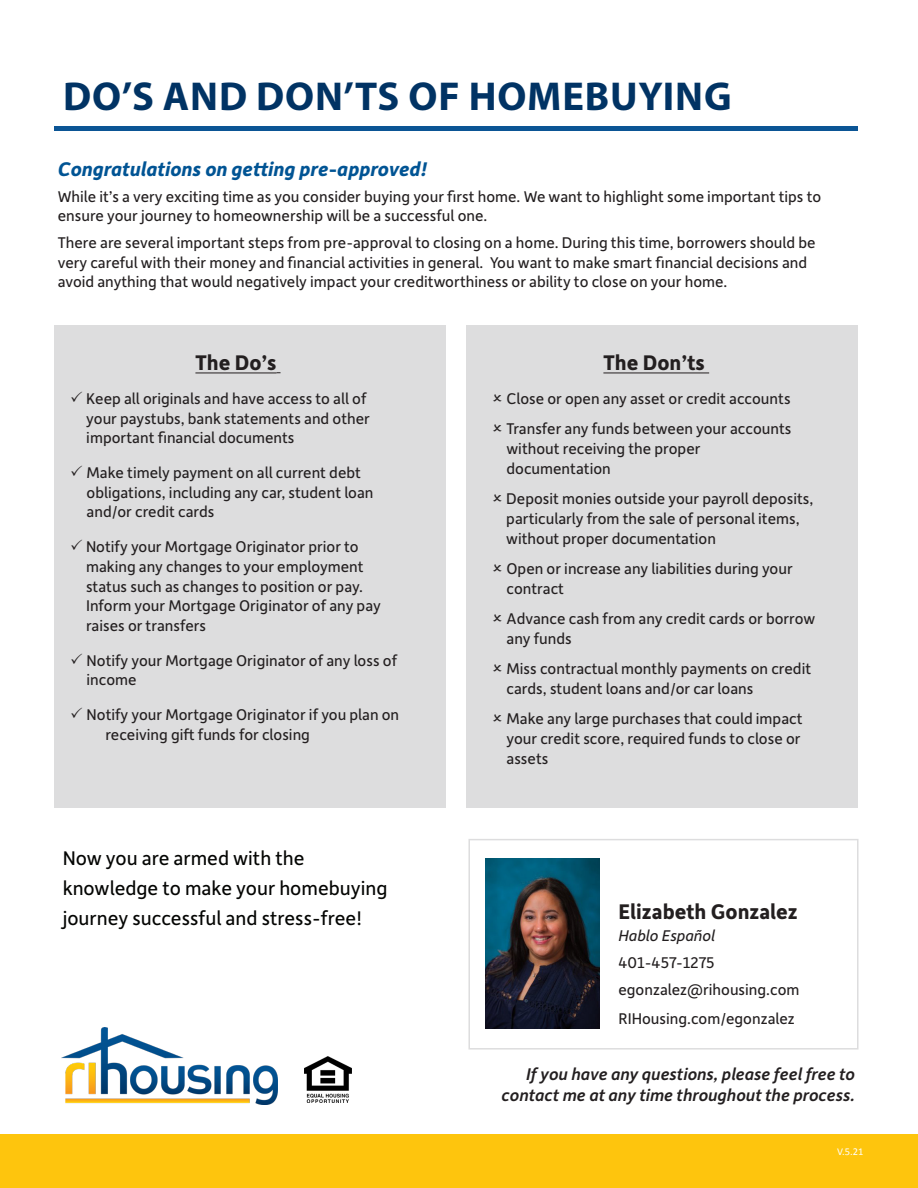
<style>
.page{position:relative;width:918px;height:1188px;background:#fff}
.page>*{position:absolute;margin:0;border:0;box-sizing:border-box;transform-origin:0 0}
.t1{font:700 40.5px "Myriad Pro";letter-spacing:.02em;color:#013364}
.t2{font:700 22.5px "Depot New";color:#231f20}
.t3{font:21px/30px "Depot New";color:#040503}
.t4{font:italic 700 21px "Depot New";color:#015494}
.t5{font:italic 500 18px/21.6px "Depot New";color:#231f20;text-align:right}
.t6{font:16.5px/19.8px "Depot New";color:#231f20}
.t7{font:italic 16.5px "Depot New";color:#231f20}
.step_body{font:10.5px "Calibri";color:#fff}
</style>
<div class="page">
<div style="left:466px;top:325px;width:391px;height:483px;background:#ddddde"></div>
<div style="left:54px;top:325px;width:392px;height:483px;background:#ddddde"></div>
<img style="left:62px;top:1027px;width:216px;height:77px">
<hr style="left:54px;top:127px;width:803px;height:4px;background:#0b5595">
<hr style="left:195px;top:373px;width:82px;height:1px;background:#231f20">
<hr style="left:603px;top:373px;width:106px;height:1px;background:#231f20">
<div style="left:0;top:1134px;width:918px;height:54px;background:#fec50d"></div>
<img style="left:304px;top:1057px;width:48px;height:45px">
<div style="left:468px;top:839px;width:391px;height:211px;border:2px solid #ddddde"></div>
<img style="left:485px;top:858px;width:114px;height:171px">
<p class="t1" style="left:63px;top:70px;width:670px">DO’S AND DON’TS OF HOMEBUYING</p>
<p class="t4" style="left:58px;top:155px;width:371px">Congratulations on getting pre-approved!</p>
<p class="t6" style="left:58px;top:185px;width:765px">While it’s a very exciting time as you consider buying your first home. We want to highlight some important tips to ensure your journey to homeownership will be a successful one.</p>
<p class="t6" style="left:58px;top:232px;width:759px">There are several important steps from pre-approval to closing on a home. During this time, borrowers should be very careful with their money and financial activities in general. You want to make smart financial decisions and avoid anything that would negatively impact your creditworthiness or ability to close on your home.</p>
<p class="t2" style="left:195px;top:348px;width:83px">The Do’s</p>
<p class="t6" style="left:86px;top:388px;width:285px">Keep all originals and have access to all of your paystubs, bank statements and other important financial documents</p>
<p class="t6" style="left:87px;top:462px;width:289px">Make timely payment on all current debt obligations, including any car, student loan and/or credit cards</p>
<p class="t6" style="left:86px;top:536px;width:296px">Notify your Mortgage Originator prior to making any changes to your employment status such as changes to position or pay.<br>Inform your Mortgage Originator of any pay raises or transfers</p>
<p class="t6" style="left:87px;top:650px;width:312px">Notify your Mortgage Originator of any loss of income</p>
<p class="t6" style="left:105px;top:704px;width:295px;text-indent:-19px">Notify your Mortgage Originator if you plan on receiving gift funds for closing</p>
<p class="t3" style="left:63px;top:842px;width:326px">Now you are armed with the knowledge to make your homebuying journey successful and stress-free!</p>
<p class="t2" style="left:603px;top:348px;width:103px">The Don’ts</p>
<p class="t6" style="left:507px;top:388px;width:286px">Close or open any asset or credit accounts</p>
<p class="t6" style="left:507px;top:418px;width:286px">Transfer any funds between your accounts without receiving the proper documentation</p>
<p class="t6" style="left:506px;top:488px;width:309px">Deposit monies outside your payroll deposits, particularly from the sale of personal items, without proper documentation</p>
<p class="t6" style="left:507px;top:558px;width:288px">Open or increase any liabilities during your contract</p>
<p class="t6" style="left:507px;top:608px;width:310px">Advance cash from any credit cards or borrow any funds</p>
<p class="t6" style="left:507px;top:658px;width:306px">Miss contractual monthly payments on credit cards, student loans and/or car loans</p>
<p class="t6" style="left:507px;top:708px;width:298px">Make any large purchases that could impact your credit score, required funds to close or assets</p>
<p class="t2" style="left:619px;top:897px;width:181px">Elizabeth Gonzalez</p>
<p class="t7" style="left:619px;top:925px;width:98px">Hablo Español</p>
<p class="t6" style="left:619px;top:952px;width:98px">401-457-1275</p>
<p class="t6" style="left:619px;top:979px;width:183px">egonzalez@rihousing.com</p>
<p class="t6" style="left:619px;top:1008px;width:178px">RIHousing.com/egonzalez</p>
<p class="t5" style="left:502px;top:1062px;width:355px">If you have any questions, please feel free to contact me at any time throughout the process.</p>
<p class="step_body" style="left:837px;top:1144px;width:28px">V.5.21</p>
</div>
